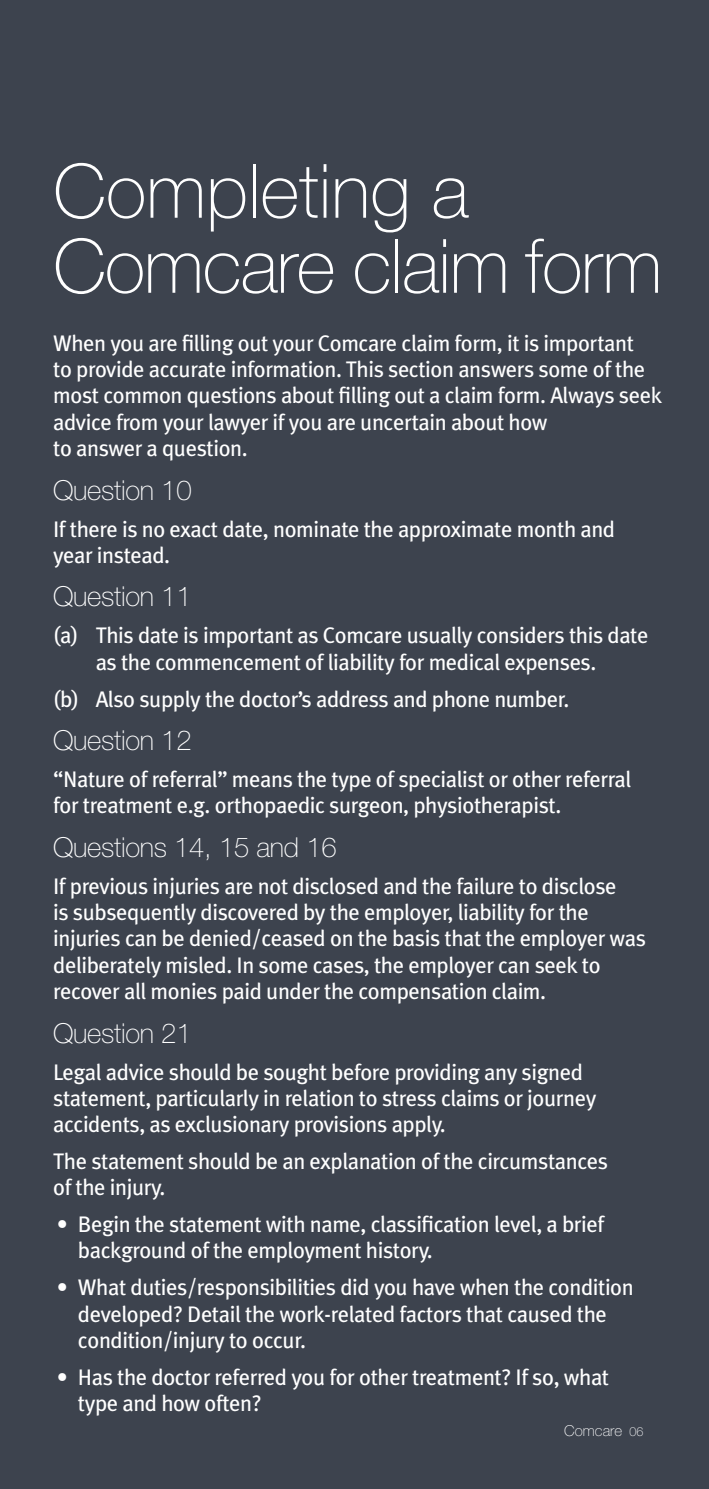
<style>
.page{position:relative;width:709px;height:1489px;background:#fff}
.page>*{position:absolute;margin:0;border:0;box-sizing:border-box;transform-origin:0 0}
.Heading_1A{font:100 75px/75px "Helvetica Neue LT";letter-spacing:-.015em;color:#fff}
.Heading_3{font:100 27.5px "Helvetica Neue LT";letter-spacing:-.01em;color:#fff}
.Body_copy{font:22.5px/26.2px "Meta Plus";letter-spacing:-.02em;color:#fff}
.Heading_1{font:100 15px "Helvetica Neue LT";color:#fff}
.s1{font-size:12.5px}
</style>
<div class="page">
<div style="left:0;top:0;width:709px;height:1488px;background:#3d434e"></div>
<p class="Heading_1A" style="left:53px;top:153px;width:610px">Completing a<br>Comcare claim form</p>
<p class="Body_copy" style="left:53px;top:330px;width:610px">When you are filling out your Comcare claim form, it is important<br>to provide accurate information. This section answers some of the most common questions about filling out a claim form. Always seek advice from your lawyer if you are uncertain about how<br>to answer a question.</p>
<p class="Heading_3" style="left:53px;top:474px;width:140px">Question 10</p>
<p class="Body_copy" style="left:53px;top:515px;width:563px">If there is no exact date, nominate the approximate month and year instead.</p>
<p class="Heading_3" style="left:53px;top:581px;width:140px">Question 11</p>
<p class="Body_copy" style="left:53px;top:622px;width:597px;text-align:center">(a) This date is important as Comcare usually considers this date as the commencement of liability for medical expenses.</p>
<p class="Body_copy" style="left:53px;top:685px;width:517px">(b) Also supply the doctor’s address and phone number.</p>
<p class="Heading_3" style="left:53px;top:724px;width:140px">Question 12</p>
<p class="Body_copy" style="left:53px;top:766px;width:580px">“Nature of referral” means the type of specialist or other referral for treatment e.g. orthopaedic surgeon, physiotherapist.</p>
<p class="Heading_3" style="left:53px;top:831px;width:285px">Questions 14, 15 and 16</p>
<p class="Body_copy" style="left:53px;top:872px;width:594px">If previous injuries are not disclosed and the failure to disclose<br>is subsequently discovered by the employer, liability for the injuries can be denied/ceased on the basis that the employer was deliberately misled. In some cases, the employer can seek to recover all monies paid under the compensation claim.</p>
<p class="Heading_3" style="left:53px;top:1017px;width:140px">Question 21</p>
<p class="Body_copy" style="left:53px;top:1058px;width:544px">Legal advice should be sought before providing any signed statement, particularly in relation to stress claims or journey accidents, as exclusionary provisions apply.</p>
<p class="Body_copy" style="left:53px;top:1147px;width:556px">The statement should be an explanation of the circumstances of the injury.</p>
<p class="Body_copy" style="left:78px;top:1210px;width:527px;text-indent:-21px">• Begin the statement with name, classification level, a brief background of the employment history.</p>
<p class="Body_copy" style="left:78px;top:1273px;width:557px;text-indent:-21px">• What duties/responsibilities did you have when the condition developed? Detail the work-related factors that caused the condition/injury to occur.</p>
<p class="Body_copy" style="left:78px;top:1363px;width:533px;text-indent:-21px">• Has the doctor referred you for other treatment? If so, what type and how often?</p>
<p class="Heading_1" style="left:564px;top:1421px;width:81px">Comcare <span class="s1">06</span></p>
</div>
